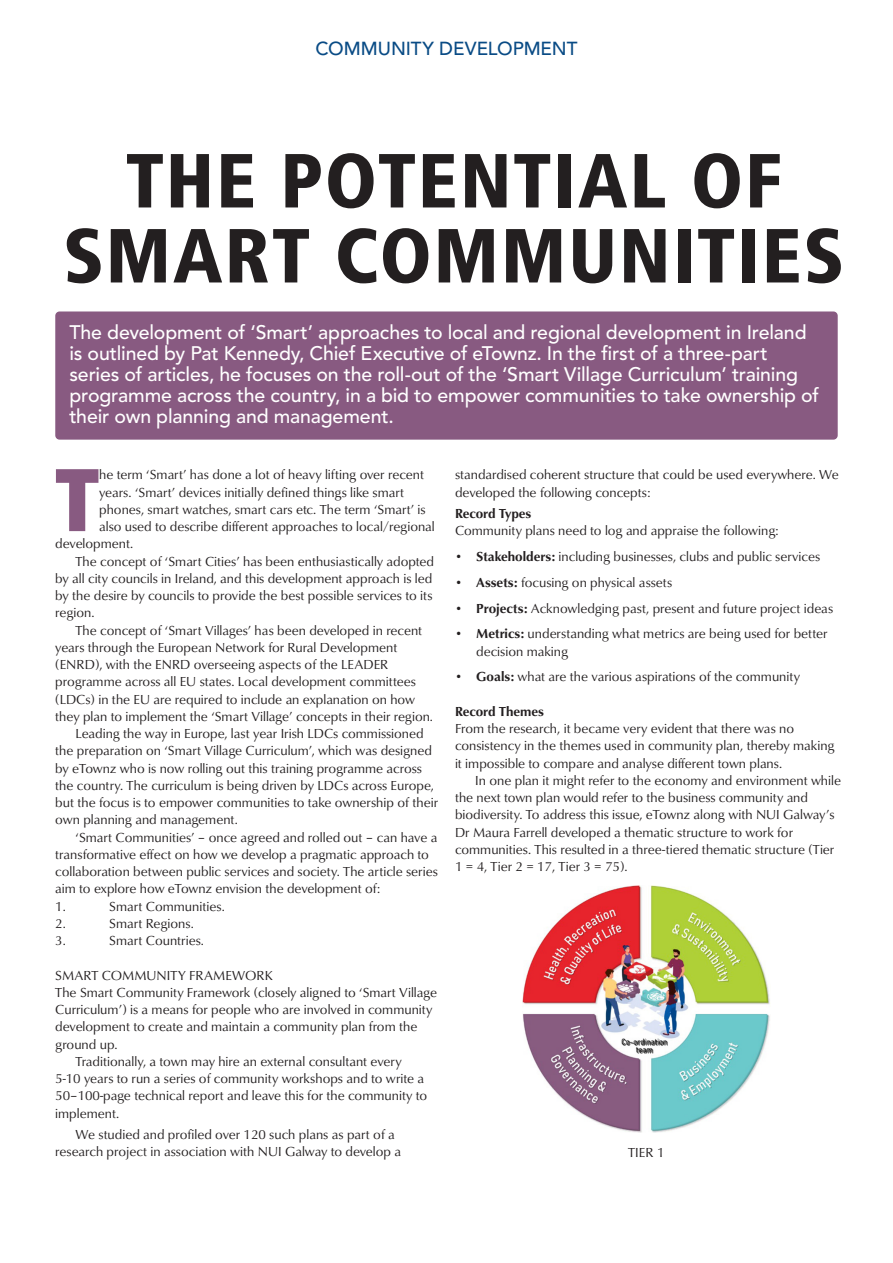
<style>
.page{position:relative;width:893px;height:1263px;background:#fff}
.page>*{position:absolute;margin:0;border:0;box-sizing:border-box;transform-origin:0 0}
.t1{font:700 82.2px "Futura";color:#885a81}
.Head{font:900 condensed 76.5px "Frutiger";letter-spacing:.025em;color:#231f20}
.t2{font:500 19.5px/21px "Avenir LT Std";letter-spacing:-.01em;color:#fff}
.t3{font:500 18.75px "Avenir LT Std";letter-spacing:-.005em;color:#094b85}
.t4{font:13.5px/17.2px "Classico URW";color:#231f20}
.t5{font:700 13.5px "Classico URW";color:#231f20}
.s1{font-weight:700}
</style>
<div class="page">
<div style="left:55px;top:311px;width:783px;height:129px;background:#885a81;border-radius:4px"></div>
<img style="left:523px;top:885px;width:247px;height:248px">
<p class="t3" style="left:315px;top:38px;width:263px">COMMUNITY DEVELOPMENT</p>
<p class="Head" style="left:126px;top:135px;width:657px">THE POTENTIAL OF</p>
<p class="Head" style="left:63px;top:210px;width:783px">SMART COMMUNITIES</p>
<p class="t2" style="left:69px;top:322px;width:751px">The development of ‘Smart’ approaches to local and regional development in Ireland is outlined by Pat Kennedy, Chief Executive of eTownz. In the first of a three-part series of articles, he focuses on the roll-out of the ‘Smart Village Curriculum’ training programme across the country, in a bid to empower communities to take ownership of their own planning and management.</p>
<p class="t1" style="left:55px;top:441px;width:45px">T</p>
<p class="t4" style="left:99px;top:465px;width:326px">he term ‘Smart’ has done a lot of heavy lifting over recent</p>
<p class="t4" style="left:99px;top:483px;width:306px">years. ‘Smart’ devices initially defined things like smart</p>
<p class="t4" style="left:99px;top:500px;width:328px">phones, smart watches, smart cars etc. The term ‘Smart’ is</p>
<p class="t4" style="left:99px;top:517px;width:337px">also used to describe different approaches to local/regional</p>
<p class="t4" style="left:55px;top:534px;width:80px">development.</p>
<p class="t4" style="left:55px;top:552px;width:380px;text-indent:20px">The concept of ‘Smart Cities’ has been enthusiastically adopted by all city councils in Ireland, and this development approach is led by the desire by councils to provide the best possible services to its region.</p>
<p class="t4" style="left:55px;top:621px;width:379px;text-indent:20px">The concept of ‘Smart Villages’ has been developed in recent years through the European Network for Rural Development (ENRD), with the ENRD overseeing aspects of the LEADER programme across all EU states. Local development committees (LDCs) in the EU are required to include an explanation on how they plan to implement the ‘Smart Village’ concepts in their region.</p>
<p class="t4" style="left:55px;top:724px;width:384px;text-indent:20px">Leading the way in Europe, last year Irish LDCs commissioned the preparation on ‘Smart Village Curriculum’, which was designed by eTownz who is now rolling out this training programme across the country. The curriculum is being driven by LDCs across Europe, but the focus is to empower communities to take ownership of their own planning and management.</p>
<p class="t4" style="left:55px;top:828px;width:384px;text-indent:20px">‘Smart Communities’ – once agreed and rolled out – can have a transformative effect on how we develop a pragmatic approach to collaboration between public services and society. The article series aim to explore how eTownz envision the development of:</p>
<p class="t4" style="left:55px;top:897px;width:12px">1.</p>
<p class="t4" style="left:109px;top:897px;width:117px">Smart Communities.</p>
<p class="t4" style="left:55px;top:914px;width:12px">2.</p>
<p class="t4" style="left:109px;top:914px;width:86px">Smart Regions.</p>
<p class="t4" style="left:55px;top:931px;width:12px">3.</p>
<p class="t4" style="left:109px;top:931px;width:96px">Smart Countries.</p>
<p class="t4" style="left:55px;top:966px;width:219px">SMART COMMUNITY FRAMEWORK</p>
<p class="t4" style="left:55px;top:983px;width:383px">The Smart Community Framework (closely aligned to ‘Smart Village Curriculum’) is a means for people who are involved in community development to create and maintain a community plan from the ground up.</p>
<p class="t4" style="left:55px;top:1052px;width:373px;text-indent:20px">Traditionally, a town may hire an external consultant every 5-10 years to run a series of community workshops and to write a 50–100-page technical report and leave this for the community to implement.</p>
<p class="t4" style="left:55px;top:1125px;width:347px;text-indent:20px">We studied and profiled over 120 such plans as part of a research project in association with NUI Galway to develop a</p>
<p class="t4" style="left:455px;top:465px;width:385px">standardised coherent structure that could be used everywhere. We developed the following concepts:</p>
<p class="t5" style="left:455px;top:504px;width:78px">Record Types</p>
<p class="t4" style="left:455px;top:522px;width:325px">Community plans need to log and appraise the following:</p>
<p class="t4" style="left:455px;top:547px;width:367px"><span class="s1">• Stakeholders:</span> including businesses, clubs and public services</p>
<p class="t4" style="left:455px;top:573px;width:219px"><span class="s1">• Assets:</span> focusing on physical assets</p>
<p class="t4" style="left:455px;top:599px;width:380px"><span class="s1">• Projects:</span> Acknowledging past, present and future project ideas</p>
<p class="t4" style="left:476px;top:625px;width:353px;text-indent:-21px"><span class="s1">• Metrics:</span> understanding what metrics are being used for better decision making</p>
<p class="t4" style="left:455px;top:668px;width:347px"><span class="s1">• Goals:</span> what are the various aspirations of the community</p>
<p class="t5" style="left:455px;top:701px;width:91px">Record Themes</p>
<p class="t4" style="left:455px;top:719px;width:381px">From the research, it became very evident that there was no consistency in the themes used in community plan, thereby making it impossible to compare and analyse different town plans.</p>
<p class="t4" style="left:455px;top:771px;width:388px;text-indent:20px">In one plan it might refer to the economy and environment while the next town plan would refer to the business community and biodiversity. To address this issue, eTownz along with NUI Galway’s Dr Maura Farrell developed a thematic structure to work for communities. This resulted in a three-tiered thematic structure (Tier 1 = 4, Tier 2 = 17, Tier 3 = 75).</p>
<p class="t4" style="left:628px;top:1143px;width:38px">TIER 1</p>
</div>
